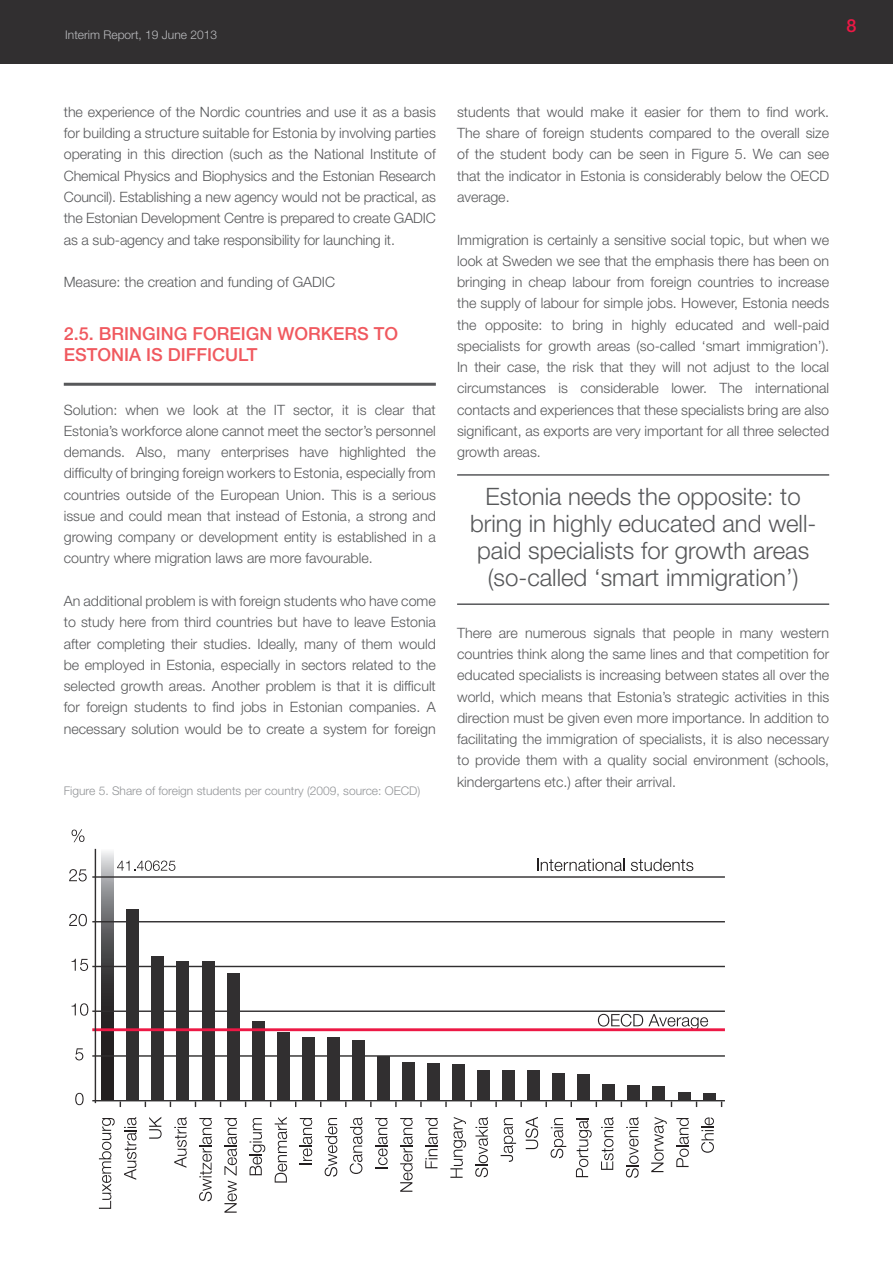
<style>
.page{position:relative;width:893px;height:1263px;background:#fff}
.page>*{position:absolute;margin:0;border:0;box-sizing:border-box;transform-origin:0 0}
.t1{font:300 24px/27px "Helvetica Neue LT Std";color:#57585a;text-align:center}
.t2{font:500 18px/21.3px "Helvetica Neue LT Std";color:#f0595f}
.t3{font:500 18px "Helvetica Neue LT Std";color:#ed1845}
.t4{font:300 14.25px/21.3px "Helvetica Neue LT Std";color:#57585a;text-align:justify}
.t5{font:300 12px "Helvetica Neue LT Std";color:#939598}
.t6{font:300 12px "Helvetica Neue LT Std";color:#bcbdc0}
</style>
<div class="page">
<div style="left:0;top:0;width:893px;height:64px;background:#312f30"></div>
<hr style="left:64px;top:383px;width:372px;height:3px;background:#57585a">
<hr style="left:457px;top:474px;width:372px;height:2px;background:#57585a">
<hr style="left:457px;top:603px;width:372px;height:2px;background:#57585a">
<svg style="left:69px;top:869px;width:18px;height:12px"></svg>
<svg style="left:117px;top:860px;width:58px;height:11px"></svg>
<svg style="left:72px;top:829px;width:12px;height:13px"></svg>
<svg style="left:537px;top:859px;width:87px;height:12px"></svg>
<svg style="left:631px;top:859px;width:62px;height:12px"></svg>
<svg style="left:598px;top:1014px;width:110px;height:14px"></svg>
<svg style="left:69px;top:914px;width:18px;height:12px"></svg>
<svg style="left:72px;top:959px;width:16px;height:12px"></svg>
<svg style="left:72px;top:1003px;width:16px;height:13px"></svg>
<svg style="left:75px;top:1048px;width:8px;height:12px"></svg>
<svg style="left:75px;top:1093px;width:9px;height:12px"></svg>
<svg style="left:102px;top:851px;width:12px;height:249px;background:#525153"></svg>
<div style="left:127px;top:910px;width:12px;height:191px;background:#312f30"></div>
<div style="left:152px;top:957px;width:12px;height:144px;background:#312f30"></div>
<div style="left:177px;top:962px;width:12px;height:139px;background:#312f30"></div>
<div style="left:202px;top:962px;width:12px;height:139px;background:#312f30"></div>
<div style="left:227px;top:973px;width:12px;height:128px;background:#312f30"></div>
<div style="left:252px;top:1021px;width:12px;height:80px;background:#312f30"></div>
<div style="left:277px;top:1032px;width:12px;height:69px;background:#312f30"></div>
<div style="left:302px;top:1037px;width:12px;height:64px;background:#312f30"></div>
<div style="left:327px;top:1038px;width:12px;height:63px;background:#312f30"></div>
<div style="left:352px;top:1041px;width:12px;height:60px;background:#312f30"></div>
<div style="left:377px;top:1056px;width:12px;height:45px;background:#312f30"></div>
<div style="left:402px;top:1062px;width:12px;height:39px;background:#312f30"></div>
<div style="left:427px;top:1063px;width:13px;height:38px;background:#312f30"></div>
<div style="left:452px;top:1064px;width:13px;height:37px;background:#312f30"></div>
<div style="left:478px;top:1070px;width:12px;height:31px;background:#312f30"></div>
<div style="left:503px;top:1070px;width:12px;height:31px;background:#312f30"></div>
<div style="left:528px;top:1070px;width:12px;height:31px;background:#312f30"></div>
<div style="left:553px;top:1073px;width:12px;height:28px;background:#312f30"></div>
<div style="left:578px;top:1074px;width:12px;height:27px;background:#312f30"></div>
<div style="left:603px;top:1084px;width:12px;height:17px;background:#312f30"></div>
<div style="left:628px;top:1085px;width:12px;height:16px;background:#312f30"></div>
<div style="left:653px;top:1086px;width:12px;height:15px;background:#312f30"></div>
<div style="left:678px;top:1092px;width:12px;height:9px;background:#312f30"></div>
<div style="left:703px;top:1093px;width:12px;height:8px;background:#312f30"></div>
<svg style="left:99px;top:1118px;width:16px;height:91px"></svg>
<svg style="left:124px;top:1117px;width:12px;height:63px"></svg>
<svg style="left:149px;top:1117px;width:13px;height:22px"></svg>
<svg style="left:174px;top:1117px;width:13px;height:51px"></svg>
<svg style="left:199px;top:1118px;width:13px;height:83px"></svg>
<svg style="left:224px;top:1118px;width:13px;height:95px"></svg>
<svg style="left:250px;top:1118px;width:15px;height:57px"></svg>
<svg style="left:275px;top:1117px;width:12px;height:65px"></svg>
<svg style="left:300px;top:1118px;width:12px;height:46px"></svg>
<svg style="left:325px;top:1118px;width:12px;height:59px"></svg>
<svg style="left:350px;top:1117px;width:12px;height:57px"></svg>
<svg style="left:375px;top:1118px;width:13px;height:50px"></svg>
<svg style="left:400px;top:1118px;width:13px;height:74px"></svg>
<svg style="left:425px;top:1118px;width:13px;height:50px"></svg>
<svg style="left:450px;top:1117px;width:16px;height:61px"></svg>
<svg style="left:475px;top:1117px;width:13px;height:60px"></svg>
<svg style="left:501px;top:1118px;width:15px;height:44px"></svg>
<svg style="left:525px;top:1117px;width:13px;height:32px"></svg>
<svg style="left:551px;top:1118px;width:15px;height:40px"></svg>
<svg style="left:576px;top:1118px;width:16px;height:59px"></svg>
<svg style="left:601px;top:1117px;width:12px;height:53px"></svg>
<svg style="left:626px;top:1117px;width:13px;height:61px"></svg>
<svg style="left:651px;top:1117px;width:16px;height:55px"></svg>
<svg style="left:676px;top:1118px;width:13px;height:49px"></svg>
<svg style="left:701px;top:1117px;width:13px;height:36px"></svg>
<hr style="left:92px;top:1100px;width:633px;height:1px;background:#312f30">
<hr style="left:92px;top:1055px;width:633px;height:2px;background:#312f30">
<hr style="left:92px;top:1010px;width:633px;height:2px;background:#312f30">
<hr style="left:92px;top:1028px;width:633px;height:3px;background:#ed1845">
<hr style="left:92px;top:966px;width:633px;height:1px;background:#312f30">
<hr style="left:92px;top:921px;width:633px;height:1px;background:#312f30">
<hr style="left:92px;top:876px;width:633px;height:2px;background:#312f30">
<hr style="left:95px;top:849px;width:1px;height:254px;background:#312f30">
<svg style="left:370px;top:1101px;width:2px;height:6px"></svg>
<svg style="left:395px;top:1101px;width:2px;height:6px"></svg>
<svg style="left:420px;top:1101px;width:2px;height:6px"></svg>
<svg style="left:445px;top:1101px;width:2px;height:6px"></svg>
<svg style="left:470px;top:1101px;width:2px;height:6px"></svg>
<svg style="left:495px;top:1101px;width:2px;height:6px"></svg>
<svg style="left:520px;top:1101px;width:2px;height:6px"></svg>
<svg style="left:545px;top:1101px;width:2px;height:6px"></svg>
<p class="t6" style="left:65px;top:31px;width:153px">Interim Report, 19 June 2013</p>
<p class="t3" style="left:846px;top:19px;width:12px">8</p>
<p class="t4" style="left:64px;top:103px;width:374px">the experience of the Nordic countries and use it as a basis for building a structure suitable for Estonia by involving parties operating in this direction (such as the National Institute of Chemical Physics and Biophysics and the Estonian Research Council). Establishing a new agency would not be practical, as the Estonian Development Centre is prepared to create GADIC as a sub-agency and take responsibility for launching it.</p>
<p class="t4" style="left:64px;top:273px;width:273px">Measure: the creation and funding of GADIC</p>
<p class="t2" style="left:64px;top:325px;width:336px">2.5. BRINGING FOREIGN WORKERS TO<br>ESTONIA IS DIFFICULT</p>
<p class="t4" style="left:64px;top:400px;width:374px">Solution: when we look at the IT sector, it is clear that Estonia’s workforce alone cannot meet the sector’s personnel demands. Also, many enterprises have highlighted the difficulty of bringing foreign workers to Estonia, especially from countries outside of the European Union. This is a serious issue and could mean that instead of Estonia, a strong and growing company or development entity is established in a country where migration laws are more favourable.</p>
<p class="t4" style="left:64px;top:592px;width:374px">An additional problem is with foreign students who have come to study here from third countries but have to leave Estonia after completing their studies. Ideally, many of them would be employed in Estonia, especially in sectors related to the selected growth areas. Another problem is that it is difficult for foreign students to find jobs in Estonian companies. A necessary solution would be to create a system for foreign</p>
<p class="t5" style="left:64px;top:787px;width:358px">Figure 5. Share of foreign students per country (2009, source: OECD)</p>
<p class="t4" style="left:457px;top:103px;width:374px">students that would make it easier for them to find work.<br>The share of foreign students compared to the overall size of the student body can be seen in Figure 5. We can see that the indicator in Estonia is considerably below the OECD average.</p>
<p class="t4" style="left:457px;top:230px;width:374px">Immigration is certainly a sensitive social topic, but when we look at Sweden we see that the emphasis there has been on bringing in cheap labour from foreign countries to increase the supply of labour for simple jobs. However, Estonia needs the opposite: to bring in highly educated and well-paid specialists for growth areas (so-called ‘smart immigration’).<br>In their case, the risk that they will not adjust to the local circumstances is considerable lower. The international contacts and experiences that these specialists bring are also significant, as exports are very important for all three selected growth areas.</p>
<h1 class="t1" style="left:470px;top:486px;width:348px">Estonia needs the opposite: to bring in highly educated and well&shy;paid specialists for growth areas (so-called ‘smart immigration’)</h1>
<p class="t4" style="left:457px;top:624px;width:374px">There are numerous signals that people in many western countries think along the same lines and that competition for educated specialists is increasing between states all over the world, which means that Estonia’s strategic activities in this direction must be given even more importance. In addition to facilitating the immigration of specialists, it is also necessary to provide them with a quality social environment (schools, kindergartens etc.) after their arrival.</p>
</div>
